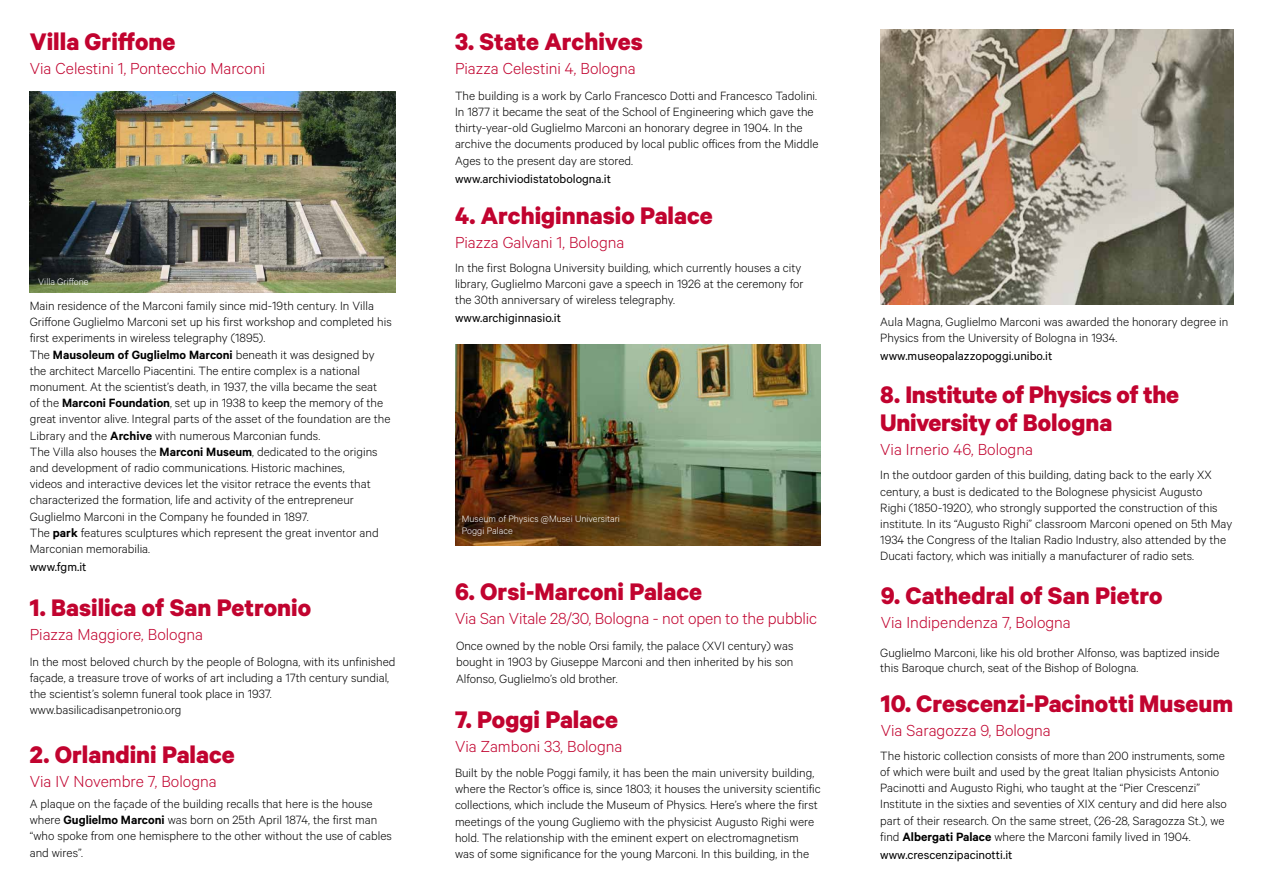
<style>
.page{position:relative;width:1263px;height:893px;background:#fff}
.page>*{position:absolute;margin:0;border:0;box-sizing:border-box;transform-origin:0 0}
.t1{font:700 27px/28.5px "Calibre";color:#c1032f}
.t2{font:300 18px "Calibre";color:#c1032f}
.t3{font:300 13.5px/16.2px "Calibre";color:#000}
.t4{font:13.5px "Calibre";color:#000}
.t5{font:300 10.5px/12px "Calibre";color:#fff}
.s1{font-weight:600}
</style>
<div class="page">
<img style="left:880px;top:30px;width:353px;height:274px">
<img style="left:455px;top:345px;width:366px;height:200px">
<img style="left:30px;top:91px;width:365px;height:201px">
<h1 class="t1" style="left:30px;top:26px;width:147px">Villa Griffone</h1>
<h2 class="t2" style="left:30px;top:58px;width:237px">Via Celestini 1, Pontecchio Marconi</h2>
<p class="t5" style="left:38px;top:276px;width:52px">Villa Griffone</p>
<p class="t3" style="left:30px;top:297px;width:363px">Main residence of the Marconi family since mid-19th century. In Villa Griffone Guglielmo Marconi set up his first workshop and completed his first experiments in wireless telegraphy (1895).<br>The <span class="s1">Mausoleum of Guglielmo Marconi</span> beneath it was designed by the architect Marcello Piacentini. The entire complex is a national monument. At the scientist’s death, in 1937, the villa became the seat<br>of the <span class="s1">Marconi Foundation</span>, set up in 1938 to keep the memory of the great inventor alive. Integral parts of the asset of the foundation are the Library and the <span class="s1">Archive</span> with numerous Marconian funds.<br>The Villa also houses the <span class="s1">Marconi Museum</span>, dedicated to the origins and development of radio communications. Historic machines,<br>videos and interactive devices let the visitor retrace the events that characterized the formation, life and activity of the entrepreneur Guglielmo Marconi in the Company he founded in 1897.<br>The <span class="s1">park</span> features sculptures which represent the great inventor and Marconian memorabilia.</p>
<p class="t4" style="left:30px;top:559px;width:58px">www.fgm.it</p>
<h1 class="t1" style="left:30px;top:592px;width:283px">1. Basilica of San Petronio</h1>
<h2 class="t2" style="left:30px;top:624px;width:175px">Piazza Maggiore, Bologna</h2>
<p class="t3" style="left:30px;top:653px;width:367px">In the most beloved church by the people of Bologna, with its unfinished façade, a treasure trove of works of art including a 17th century sundial, the scientist’s solemn funeral took place in 1937. www.basilicadisanpetronio.org</p>
<h1 class="t1" style="left:30px;top:739px;width:206px">2. Orlandini Palace</h1>
<h2 class="t2" style="left:30px;top:771px;width:189px">Via IV Novembre 7, Bologna</h2>
<p class="t3" style="left:30px;top:795px;width:364px">A plaque on the façade of the building recalls that here is the house where <span class="s1">Guglielmo Marconi</span> was born on 25th April 1874, the first man “who spoke from one hemisphere to the other without the use of cables and wires”.</p>
<h1 class="t1" style="left:455px;top:26px;width:189px">3. State Archives</h1>
<h2 class="t2" style="left:455px;top:58px;width:182px">Piazza Celestini 4, Bologna</h2>
<p class="t3" style="left:455px;top:87px;width:365px">The building is a work by Carlo Francesco Dotti and Francesco Tadolini.<br>In 1877 it became the seat of the School of Engineering which gave the thirty-year-old Guglielmo Marconi an honorary degree in 1904. In the archive the documents produced by local public offices from the Middle Ages to the present day are stored.</p>
<p class="t4" style="left:455px;top:171px;width:157px">www.archiviodistatobologna.it</p>
<h1 class="t1" style="left:455px;top:200px;width:259px">4. Archiginnasio Palace</h1>
<h2 class="t2" style="left:455px;top:232px;width:171px">Piazza Galvani 1, Bologna</h2>
<p class="t3" style="left:455px;top:259px;width:350px">In the first Bologna University building, which currently houses a city library, Guglielmo Marconi gave a speech in 1926 at the ceremony for the 30th anniversary of wireless telegraphy.</p>
<p class="t4" style="left:455px;top:310px;width:108px">www.archiginnasio.it</p>
<p class="t5" style="left:462px;top:512px;width:159px">Museum of Physics @Musei Universitari<br>Poggi Palace</p>
<h1 class="t1" style="left:455px;top:576px;width:249px">6. Orsi-Marconi Palace</h1>
<h2 class="t2" style="left:455px;top:608px;width:363px">Via San Vitale 28/30, Bologna - not open to the pubblic</h2>
<p class="t3" style="left:456px;top:637px;width:339px;text-align:justify">Once owned by the noble Orsi family, the palace (XVI century) was bought in 1903 by Giuseppe Marconi and then inherited by his son Alfonso, Guglielmo’s old brother.</p>
<h1 class="t1" style="left:455px;top:705px;width:165px">7. Poggi Palace</h1>
<h2 class="t2" style="left:455px;top:736px;width:169px">Via Zamboni 33, Bologna</h2>
<p class="t3" style="left:455px;top:764px;width:367px">Built by the noble Poggi family, it has been the main university building, where the Rector’s office is, since 1803; it houses the university scientific collections, which include the Museum of Physics. Here’s where the first meetings of the young Gugliemo with the physicist Augusto Righi were hold. The relationship with the eminent expert on electromagnetism was of some significance for the young Marconi. In this building, in the</p>
<p class="t3" style="left:880px;top:313px;width:349px">Aula Magna, Guglielmo Marconi was awarded the honorary degree in<br>Physics from the University of Bologna in 1934.</p>
<p class="t4" style="left:880px;top:348px;width:173px">www.museopalazzopoggi.unibo.it</p>
<h1 class="t1" style="left:880px;top:379px;width:300px">8. Institute of Physics of the<br>University of Bologna</h1>
<h2 class="t2" style="left:880px;top:439px;width:154px">Via Irnerio 46, Bologna</h2>
<p class="t3" style="left:880px;top:466px;width:353px">In the outdoor garden of this building, dating back to the early XX century, a bust is dedicated to the Bolognese physicist Augusto<br>Righi (1850-1920), who strongly supported the construction of this institute. In its “Augusto Righi” classroom Marconi opened on 5th May 1934 the Congress of the Italian Radio Industry, also attended by the Ducati factory, which was initially a manufacturer of radio sets.</p>
<h1 class="t1" style="left:881px;top:581px;width:283px">9. Cathedral of San Pietro</h1>
<h2 class="t2" style="left:881px;top:612px;width:192px">Via Indipendenza 7, Bologna</h2>
<p class="t3" style="left:880px;top:645px;width:341px;line-height:15px">Guglielmo Marconi, like his old brother Alfonso, was baptized inside this Baroque church, seat of the Bishop of Bologna.</p>
<h1 class="t1" style="left:881px;top:689px;width:354px">10. Crescenzi-Pacinotti Museum</h1>
<h2 class="t2" style="left:881px;top:720px;width:172px">Via Saragozza 9, Bologna</h2>
<p class="t3" style="left:880px;top:747px;width:348px">The historic collection consists of more than 200 instruments, some of which were built and used by the great Italian physicists Antonio Pacinotti and Augusto Righi, who taught at the “Pier Crescenzi” Institute in the sixties and seventies of XIX century and did here also part of their research. On the same street, (26-28, Saragozza St.), we find <span class="s1">Albergati Palace</span> where the Marconi family lived in 1904.</p>
<p class="t4" style="left:880px;top:847px;width:134px">www.crescenzipacinotti.it</p>
</div>
